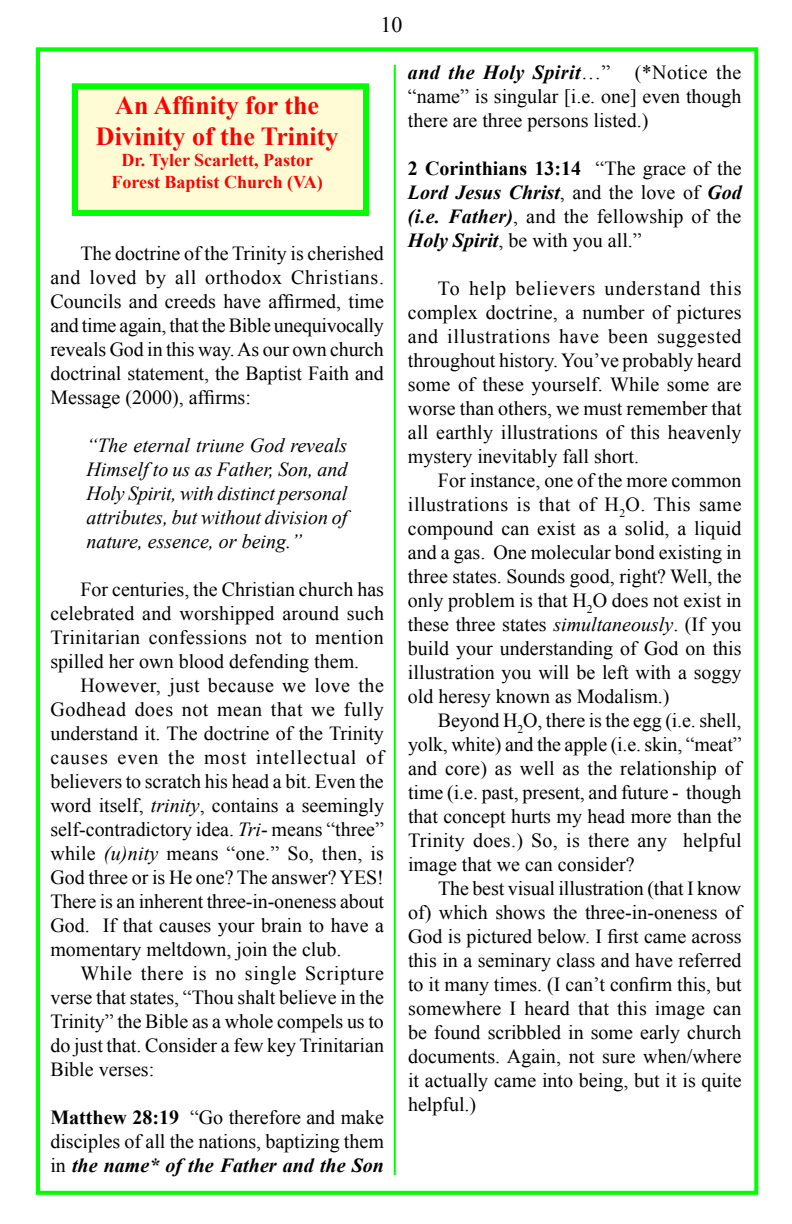
<style>
.page{position:relative;width:792px;height:1224px;background:#fff}
.page>*{position:absolute;margin:0;border:0;box-sizing:border-box;transform-origin:0 0}
.t1{font:700 26px/31.2px "Times New Roman";color:#f00;text-align:center}
.t2{font:22px "Times New Roman";color:#000}
.t3{font:20px/24px "Times New Roman";color:#000;text-align:justify}
.t4{font:italic 20px/24px "Times New Roman";color:#000;text-align:justify}
.t5{font:700 18px/21.6px "Times New Roman";color:#f00;text-align:center}
.s1{font-style:italic}
.s2{font-weight:700}
.s3{font-weight:700;font-style:italic}
</style>
<div class="page">
<div style="left:36px;top:47px;width:722px;height:1148px;border:4px solid #0f0"></div>
<div style="left:72px;top:83px;width:297px;height:133px;background:#fffcd5;border:6px solid #0f0"></div>
<hr style="left:394px;top:65px;width:2px;height:1110px;background:#0f0">
<p class="t2" style="left:381px;top:10px;width:23px">10</p>
<h1 class="t1" style="left:96px;top:89px;width:244px">An Affinity for the<br>Divinity of the Trinity</h1>
<p class="t5" style="left:111px;top:149px;width:213px">Dr. Tyler Scarlett, Pastor<br>Forest Baptist Church (VA)</p>
<p class="t3" style="left:50px;top:241px;width:335px;text-indent:30px">The doctrine of the Trinity is cherished and loved by all orthodox Christians.<br>Councils and creeds have affirmed, time and time again, that the Bible unequivocally reveals God in this way. As our own church doctrinal statement, the Baptist Faith and Message (2000), affirms:</p>
<p class="t4" style="left:86px;top:433px;width:263px">“The eternal triune God reveals Himself to us as Father, Son, and Holy Spirit, with distinct personal attributes, but without division of nature, essence, or being.”</p>
<p class="t3" style="left:50px;top:577px;width:335px;text-indent:30px">For centuries, the Christian church has celebrated and worshipped around such Trinitarian confessions not to mention spilled her own blood defending them.</p>
<p class="t3" style="left:50px;top:673px;width:335px;text-indent:30px">However, just because we love the Godhead does not mean that we fully understand it. The doctrine of the Trinity causes even the most intellectual of believers to scratch his head a bit. Even the word itself, <span class="s1">trinity</span>, contains a seemingly self-contradictory idea. <span class="s1">Tri</span>- means “three” while <span class="s1">(u)nity</span> means “one.” So, then, is God three or is He one? The answer? YES!<br>There is an inherent three-in-oneness about God. If that causes your brain to have a momentary meltdown, join the club.</p>
<p class="t3" style="left:50px;top:961px;width:335px;text-indent:30px">While there is no single Scripture verse that states, “Thou shalt believe in the Trinity” the Bible as a whole compels us to do just that. Consider a few key Trinitarian Bible verses:</p>
<p class="t3" style="left:50px;top:1105px;width:335px"><span class="s2">Matthew 28:19</span> “Go therefore and make disciples of all the nations, baptizing them in <span class="s3">the name* of the Father and the Son</span></p>
<p class="t3" style="left:408px;top:60px;width:335px"><span class="s3">and the Holy Spirit</span>…” (*Notice the “name” is singular [i.e. one] even though there are three persons listed.)</p>
<p class="t3" style="left:408px;top:156px;width:335px"><span class="s2">2 Corinthians 13:14</span> “The grace of the <span class="s3">Lord Jesus Christ</span>, and the love of <span class="s3">God (i.e. Father)</span>, and the fellowship of the <span class="s3">Holy Spirit</span>, be with you all.”</p>
<p class="t3" style="left:408px;top:276px;width:335px;text-indent:30px">To help believers understand this complex doctrine, a number of pictures and illustrations have been suggested throughout history. You’ve probably heard some of these yourself. While some are worse than others, we must remember that all earthly illustrations of this heavenly mystery inevitably fall short.</p>
<p class="t3" style="left:408px;top:468px;width:335px;text-indent:30px">For instance, one of the more common illustrations is that of H<sub>2</sub>O. This same compound can exist as a solid, a liquid and a gas. One molecular bond existing in three states. Sounds good, right? Well, the only problem is that H<sub>2</sub>O does not exist in these three states <span class="s1">simultaneously</span>. (If you build your understanding of God on this illustration you will be left with a soggy old heresy known as Modalism.)</p>
<p class="t3" style="left:408px;top:708px;width:335px;text-indent:30px">Beyond H<sub>2</sub>O, there is the egg (i.e. shell, yolk, white) and the apple (i.e. skin, “meat” and core) as well as the relationship of time (i.e. past, present, and future - though that concept hurts my head more than the Trinity does.) So, is there any helpful image that we can consider?</p>
<p class="t3" style="left:408px;top:876px;width:335px;text-indent:30px">The best visual illustration (that I know of) which shows the three-in-oneness of God is pictured below. I first came across this in a seminary class and have referred to it many times. (I can’t confirm this, but somewhere I heard that this image can be found scribbled in some early church documents. Again, not sure when/where it actually came into being, but it is quite helpful.)</p>
</div>
